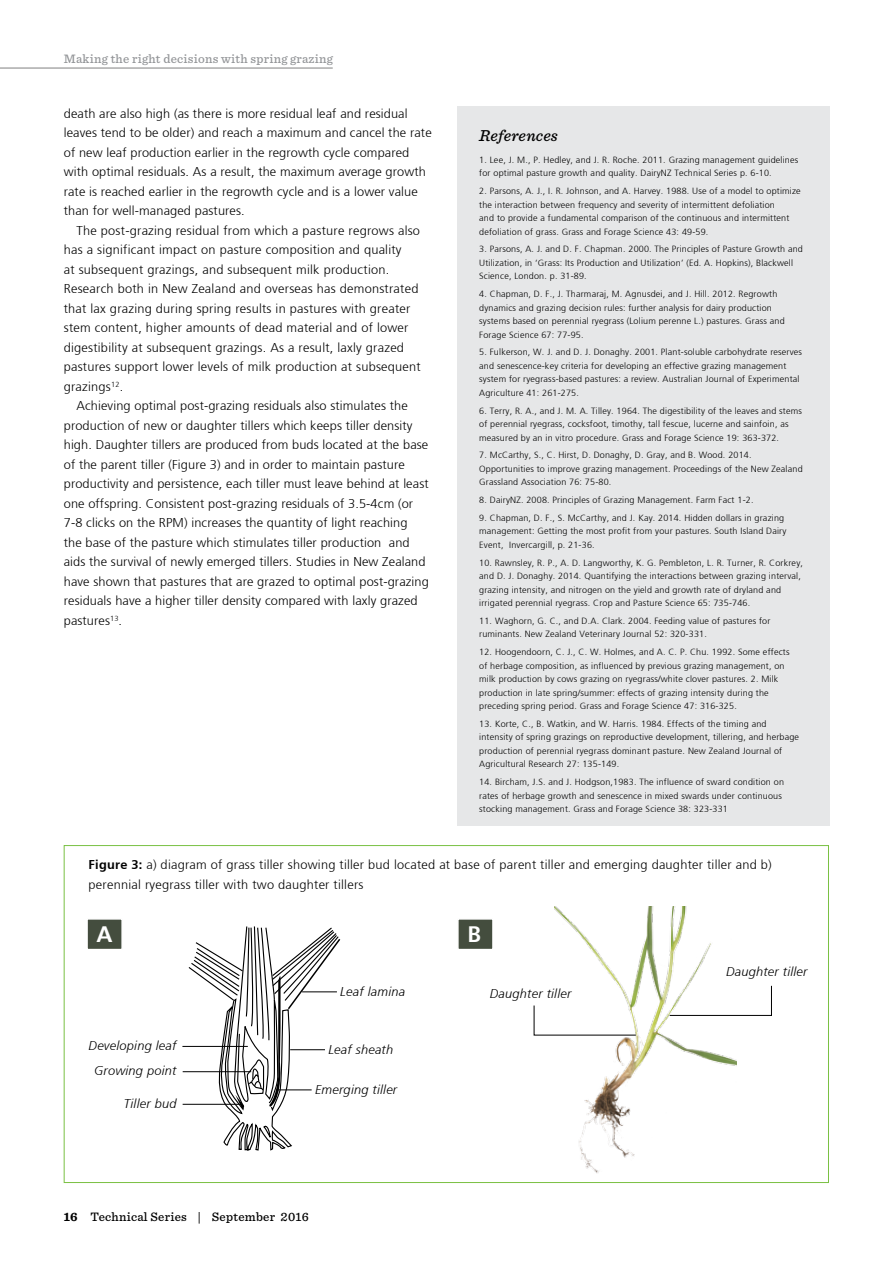
<style>
.page{position:relative;width:893px;height:1263px;background:#fff}
.page>*{position:absolute;margin:0;border:0;box-sizing:border-box;transform-origin:0 0}
.t1{font:700 22.35px "Frutiger";color:#fff}
.t2{font:italic 500 16.5px "Sentinel";letter-spacing:.005em;color:#000}
.t3{font:300 12.75px/19.5px "Frutiger";letter-spacing:.01em;color:#000}
.t4{font:italic 300 12.75px "Frutiger";letter-spacing:.02em;color:#000}
.t5{font:500 12.75px "Sentinel";letter-spacing:.02em;color:#939598}
.t6{font:500 12.75px "Sentinel";letter-spacing:.02em;color:#000}
.t7{font:300 9px/13.5px "Frutiger";letter-spacing:.02em;color:#000}
.s1{font-weight:700}
</style>
<div class="page">
<div style="left:457px;top:106px;width:372px;height:720px;background:#e6e7e8"></div>
<hr style="left:0;top:68px;width:333px;height:1px;background:#808080">
<div style="left:86px;top:918px;width:37px;height:32px;background:#444d3e;border:2px solid #fff"></div>
<div style="left:457px;top:918px;width:37px;height:32px;background:#444d3e;border:2px solid #fff"></div>
<img style="left:554px;top:906px;width:182px;height:267px">
<svg style="left:669px;top:985px;width:103px;height:31px"></svg>
<svg style="left:533px;top:1004px;width:104px;height:32px"></svg>
<hr style="left:182px;top:1046px;width:66px;height:1px;background:#000">
<hr style="left:183px;top:1104px;width:58px;height:1px;background:#000">
<hr style="left:183px;top:1071px;width:68px;height:1px;background:#000">
<svg style="left:187px;top:926px;width:154px;height:225px"></svg>
<hr style="left:277px;top:1089px;width:35px;height:1px;background:#000">
<h3 class="t5" style="left:64px;top:49px;width:270px">Making the right decisions with spring grazing</h3>
<p class="t3" style="left:64px;top:104px;width:369px">death are also high (as there is more residual leaf and residual leaves tend to be older) and reach a maximum and cancel the rate of new leaf production earlier in the regrowth cycle compared with optimal residuals. As a result, the maximum average growth rate is reached earlier in the regrowth cycle and is a lower value than for well-managed pastures.</p>
<p class="t3" style="left:64px;top:221px;width:359px;text-indent:13px">The post-grazing residual from which a pasture regrows also has a significant impact on pasture composition and quality<br>at subsequent grazings, and subsequent milk production.<br>Research both in New Zealand and overseas has demonstrated that lax grazing during spring results in pastures with greater stem content, higher amounts of dead material and of lower digestibility at subsequent grazings. As a result, laxly grazed pastures support lower levels of milk production at subsequent grazings<sup>12</sup>.</p>
<p class="t3" style="left:64px;top:396px;width:367px;text-indent:13px">Achieving optimal post-grazing residuals also stimulates the production of new or daughter tillers which keeps tiller density high. Daughter tillers are produced from buds located at the base of the parent tiller (Figure 3) and in order to maintain pasture productivity and persistence, each tiller must leave behind at least one offspring. Consistent post-grazing residuals of 3.5-4cm (or 7-8 clicks on the RPM) increases the quantity of light reaching<br>the base of the pasture which stimulates tiller production and aids the survival of newly emerged tillers. Studies in New Zealand have shown that pastures that are grazed to optimal post-grazing residuals have a higher tiller density compared with laxly grazed pastures<sup>13</sup>.</p>
<h2 class="t2" style="left:479px;top:123px;width:80px">References</h2>
<p class="t7" style="left:479px;top:153px;width:320px">1. Lee, J. M., P. Hedley, and J. R. Roche. 2011. Grazing management guidelines for optimal pasture growth and quality. DairyNZ Technical Series p. 6-10.</p>
<p class="t7" style="left:479px;top:184px;width:323px">2. Parsons, A. J., I. R. Johnson, and A. Harvey. 1988. Use of a model to optimize the interaction between frequency and severity of intermittent defoliation<br>and to provide a fundamental comparison of the continuous and intermittent defoliation of grass. Grass and Forage Science 43: 49-59.</p>
<p class="t7" style="left:479px;top:243px;width:325px">3. Parsons, A. J. and D. F. Chapman. 2000. The Principles of Pasture Growth and<br>Utilization, in ‘Grass: Its Production and Utilization’ (Ed. A. Hopkins), Blackwell<br>Science, London. p. 31-89.</p>
<p class="t7" style="left:479px;top:287px;width:307px">4. Chapman, D. F., J. Tharmaraj, M. Agnusdei, and J. Hill. 2012. Regrowth dynamics and grazing decision rules: further analysis for dairy production systems based on perennial ryegrass (Lolium perenne L.) pastures. Grass and Forage Science 67: 77-95.</p>
<p class="t7" style="left:479px;top:346px;width:324px">5. Fulkerson, W. J. and D. J. Donaghy. 2001. Plant-soluble carbohydrate reserves and senescence-key criteria for developing an effective grazing management system for ryegrass-based pastures: a review. Australian Journal of Experimental Agriculture 41: 261-275.</p>
<p class="t7" style="left:479px;top:404px;width:324px">6. Terry, R. A., and J. M. A. Tilley. 1964. The digestibility of the leaves and stems of perennial ryegrass, cocksfoot, timothy, tall fescue, lucerne and sainfoin, as measured by an in vitro procedure. Grass and Forage Science 19: 363-372.</p>
<p class="t7" style="left:479px;top:449px;width:325px">7. McCarthy, S., C. Hirst, D. Donaghy, D. Gray, and B. Wood. 2014.<br>Opportunities to improve grazing management. Proceedings of the New Zealand<br>Grassland Association 76: 75-80.</p>
<p class="t7" style="left:479px;top:493px;width:276px">8. DairyNZ. 2008. Principles of Grazing Management. Farm Fact 1-2.</p>
<p class="t7" style="left:479px;top:511px;width:309px">9. Chapman, D. F., S. McCarthy, and J. Kay. 2014. Hidden dollars in grazing management: Getting the most profit from your pastures. South Island Dairy<br>Event, Invercargill, p. 21-36.</p>
<p class="t7" style="left:479px;top:556px;width:325px">10. Rawnsley, R. P., A. D. Langworthy, K. G. Pembleton, L. R. Turner, R. Corkrey, and D. J. Donaghy. 2014. Quantifying the interactions between grazing interval, grazing intensity, and nitrogen on the yield and growth rate of dryland and irrigated perennial ryegrass. Crop and Pasture Science 65: 735-746.</p>
<p class="t7" style="left:479px;top:614px;width:293px">11. Waghorn, G. C., and D.A. Clark. 2004. Feeding value of pastures for ruminants. New Zealand Veterinary Journal 52: 320-331.</p>
<p class="t7" style="left:479px;top:645px;width:312px">12. Hoogendoorn, C. J., C. W. Holmes, and A. C. P. Chu. 1992. Some effects of herbage composition, as influenced by previous grazing management, on milk production by cows grazing on ryegrass/white clover pastures. 2. Milk production in late spring/summer: effects of grazing intensity during the preceding spring period. Grass and Forage Science 47: 316-325.</p>
<p class="t7" style="left:479px;top:717px;width:321px">13. Korte, C., B. Watkin, and W. Harris. 1984. Effects of the timing and intensity of spring grazings on reproductive development, tillering, and herbage production of perennial ryegrass dominant pasture. New Zealand Journal of Agricultural Research 27: 135-149.</p>
<p class="t7" style="left:479px;top:775px;width:306px">14. Bircham, J.S. and J. Hodgson,1983. The influence of sward condition on rates of herbage growth and senescence in mixed swards under continuous stocking management. Grass and Forage Science 38: 323-331</p>
<h3 class="t3" style="left:89px;top:855px;width:685px;line-height:20.2px"><span class="s1">Figure 3:</span> a) diagram of grass tiller showing tiller bud located at base of parent tiller and emerging daughter tiller and b) perennial ryegrass tiller with two daughter tillers</h3>
<h1 class="t1" style="left:97px;top:921px;width:18px">A</h1>
<h1 class="t1" style="left:467px;top:921px;width:15px">B</h1>
<h3 class="t4" style="left:89px;top:1039px;width:89px">Developing leaf</h3>
<h3 class="t4" style="left:94px;top:1063px;width:84px">Growing point</h3>
<h3 class="t4" style="left:124px;top:1096px;width:54px">Tiller bud</h3>
<h3 class="t4" style="left:340px;top:984px;width:66px">Leaf lamina</h3>
<h3 class="t4" style="left:328px;top:1042px;width:66px">Leaf sheath</h3>
<h3 class="t4" style="left:315px;top:1082px;width:84px">Emerging tiller</h3>
<h3 class="t6" style="left:64px;top:1207px;width:247px"><span class="s1">16</span> Technical Series | September 2016</h3>
<h3 class="t4" style="left:490px;top:986px;width:83px">Daughter tiller</h3>
<h3 class="t4" style="left:726px;top:964px;width:83px">Daughter tiller</h3>
</div>
